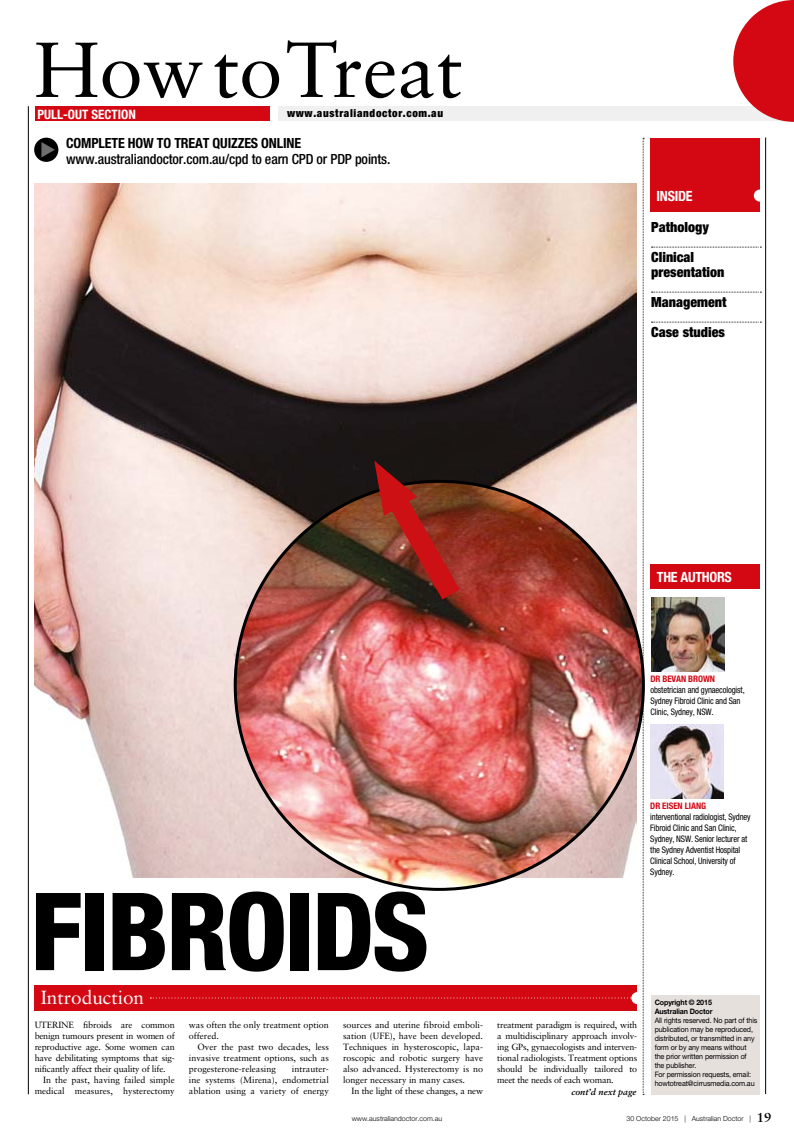
<style>
.page{position:relative;width:794px;height:1134px;background:#fff}
.page>*{position:absolute;margin:0;border:0;box-sizing:border-box;transform-origin:0 0}
.t1{font:800 condensed 108px "Helvetica Neue LT Std";letter-spacing:-.025em;color:#000}
.t2{font:78px "Sabon LT Std";color:#000}
.t3{font:19px "Sabon LT Std";color:#fff}
.t4{font:700 condensed 14.1px "Helvetica Neue LT Std";color:#fff}
.t5{font:500 condensed 14px "Helvetica Neue LT Std";letter-spacing:-.01em;color:#000}
.t6{font:900 condensed 14px/30px "Helvetica Neue LT Std";color:#000}
.t7{font:700 condensed 14px "Helvetica Neue LT Std";letter-spacing:-.01em;color:#000}
.t8{font:700 condensed 13px "Helvetica Neue LT Std";color:#fff}
.t9{font:900 condensed 11px "Helvetica Neue LT Std";letter-spacing:.06em;color:#000}
.t10{font:9px/11px "Sabon LT Std";color:#000;text-align:justify}
.t11{font:condensed 9px/11px "Helvetica Neue LT Std";letter-spacing:-.015em;color:#000;scale:.95 1}
.t12{font:9px "Sabon LT Std";letter-spacing:-.02em;color:#000}
.t13{font:700 condensed 9px "Helvetica Neue LT Std";letter-spacing:-.01em;color:#d30813}
.t14{font:italic 700 9px "Sabon LT Std";color:#000}
.t15{font:7.5px/9px "Helvetica Neue LT Std";letter-spacing:-.015em;color:#000;scale:.95 1}
.t16{font:700 7.5px/9px "Helvetica Neue LT Std";letter-spacing:-.015em;color:#000;scale:.95 1}
.t17{font:300 7px "Helvetica Neue LT Std";color:#000}
.s1{font-stretch:normal}
.s2{font-family:"Sabon LT Std";font-weight:700;font-size:13px}
</style>
<div class="page">
<hr style="left:28px;top:106px;width:1px;height:988px;background:#000">
<img style="left:650px;top:725px;width:74px;height:73px">
<svg style="left:651px;top:247px;width:110px;height:1px"></svg>
<svg style="left:651px;top:292px;width:110px;height:1px"></svg>
<svg style="left:651px;top:322px;width:110px;height:1px"></svg>
<div style="left:650px;top:138px;width:110px;height:74px;background:#d30813"></div>
<div style="left:754px;top:190px;width:11px;height:12px;background:#fff;border-radius:50%"></div>
<div style="left:278px;top:106px;width:516px;height:14px;background:#eff0ef"></div>
<div style="left:35px;top:106px;width:235px;height:14px;background:#d30813"></div>
<svg style="left:733px;top:0;width:61px;height:122px"></svg>
<div style="left:34px;top:138px;width:24px;height:24px;background:#000;border-radius:50%"></div>
<svg style="left:41px;top:142px;width:14px;height:16px"></svg>
<div style="left:651px;top:995px;width:108px;height:99px;background:#e6e0dd"></div>
<div style="left:650px;top:564px;width:110px;height:24px;background:#d30813"></div>
<hr style="left:765px;top:137px;width:1px;height:957px;background:#000">
<img style="left:35px;top:183px;width:601px;height:694px">
<img style="left:235px;top:481px;width:408px;height:408px;border-radius:204px">
<img style="left:363px;top:461px;width:115px;height:161px">
<img style="left:651px;top:597px;width:74px;height:74px">
<div style="left:35px;top:985px;width:602px;height:26px;background:#d30813"></div>
<div style="left:631px;top:992px;width:12px;height:12px;background:#fff;border-radius:50%"></div>
<svg style="left:150px;top:997px;width:482px;height:1px"></svg>
<svg style="left:643px;top:138px;width:1px;height:957px"></svg>
<h2 class="t2" style="left:34px;top:23px;width:430px">How to Treat</h2>
<h3 class="t8" style="left:37px;top:107px;width:99px">PULL-OUT SECTION</h3>
<p class="t9" style="left:287px;top:106px;width:158px">www.australiandoctor.com.au</p>
<h3 class="t7" style="left:66px;top:135px;width:33px">COMPLETE</h3>
<h3 class="t7" style="left:128px;top:135px;width:174px">HOW TO TREAT QUIZZES ONLINE</h3>
<h3 class="t5" style="left:66px;top:151px;width:326px">www.australiandoctor.com.au/cpd to earn CPD or PDP points.</h3>
<h3 class="t4" style="left:656px;top:187px;width:38px">INSIDE</h3>
<h3 class="t6" style="left:651px;top:212px;width:59px">Pathology<br>Clinical</h3>
<h3 class="t6" style="left:651px;top:257px;width:77px">presentation<br>Management<br>Case studies</h3>
<h3 class="t4" style="left:657px;top:568px;width:40px">THE AUTHO</h3>
<h3 class="t4" style="left:717px;top:568px;width:16px">RS</h3>
<p class="t13" style="left:650px;top:674px;width:66px">DR BEVAN BROWN</p>
<p class="t11" style="left:650px;top:685px;width:101px">obstetrician and gynaecologist,<br>Sydney Fibroid Clinic and San<br>Clinic, Sydney, NSW<span class="s1">.</span></p>
<h1 class="t1" style="left:30px;top:865px;width:401px">FIBROIDS</h1>
<h3 class="t3" style="left:41px;top:986px;width:105px">Introduction</h3>
<p class="t12" style="left:35px;top:1020px;width:141px">UTERINE fibroids are common</p>
<p class="t12" style="left:35px;top:1031px;width:141px">benign tumours present in women of</p>
<p class="t12" style="left:35px;top:1042px;width:141px">reproductive age. Some women can</p>
<p class="t12" style="left:35px;top:1053px;width:141px">have debilitating symptoms that sig-</p>
<p class="t12" style="left:35px;top:1064px;width:132px">nificantly affect their quality of life.</p>
<p class="t10" style="left:43px;top:1074px;width:133px">In the past, having failed simple</p>
<p class="t10" style="left:35px;top:1085px;width:141px">medical measures, hysterectomy</p>
<p class="t10" style="left:189px;top:1019px;width:141px">was often the only treatment option offered.</p>
<p class="t10" style="left:189px;top:1041px;width:141px;text-indent:9px">Over the past two decades, less invasive treatment options, such as progesterone-releasing</p>
<p class="t10" style="left:189px;top:1063px;width:141px;text-indent:103px">intrauter&shy;ine systems (Mirena), endometrial ablation using a variety of energy</p>
<p class="t10" style="left:343px;top:1019px;width:141px">sources and uterine fibroid emboli&shy;sation (UFE), have been developed.<br>Techniques in hysteroscopic, lapa&shy;roscopic and robotic surgery have also advanced. Hysterectomy is no longer necessary in many cases.</p>
<p class="t12" style="left:351px;top:1086px;width:133px">In the light of these changes, a new</p>
<p class="t13" style="left:650px;top:801px;width:57px">DR EISEN LIANG</p>
<p class="t11" style="left:650px;top:812px;width:107px">interventional radiologist, Sydney<br>Fibroid Clinic and San Clinic,<br>Sydney, NSW. Senior lecturer at the Sydney Adventist Hospital<br>Clinical School, University of<br>Sydney.</p>
<p class="t10" style="left:497px;top:1019px;width:141px">treatment paradigm is required, with a multidisciplinary approach involv&shy;ing GPs, gynaecologists and interven&shy;tional radiologists. Treatment options should be individually tailored to meet the needs of each woman.</p>
<p class="t14" style="left:571px;top:1086px;width:67px">cont’d next page</p>
<p class="t16" style="left:654px;top:997px;width:62px">Copyright © 2015<br>Australian Doctor</p>
<p class="t15" style="left:654px;top:1015px;width:110px">All rights reserved. No part of this publication may be reproduced, distributed, or transmitted in any form or by any means without the prior written permission of the publisher.<br>For permission requests, email: howtotreat@cirrusmedia.com.au</p>
<p class="t17" style="left:352px;top:1114px;width:92px">www.australiandoctor.com.au</p>
<p class="t17" style="left:626px;top:1114px;width:146px">30 October 2015 | Australian Doctor | <span class="s2">19</span></p>
</div>
